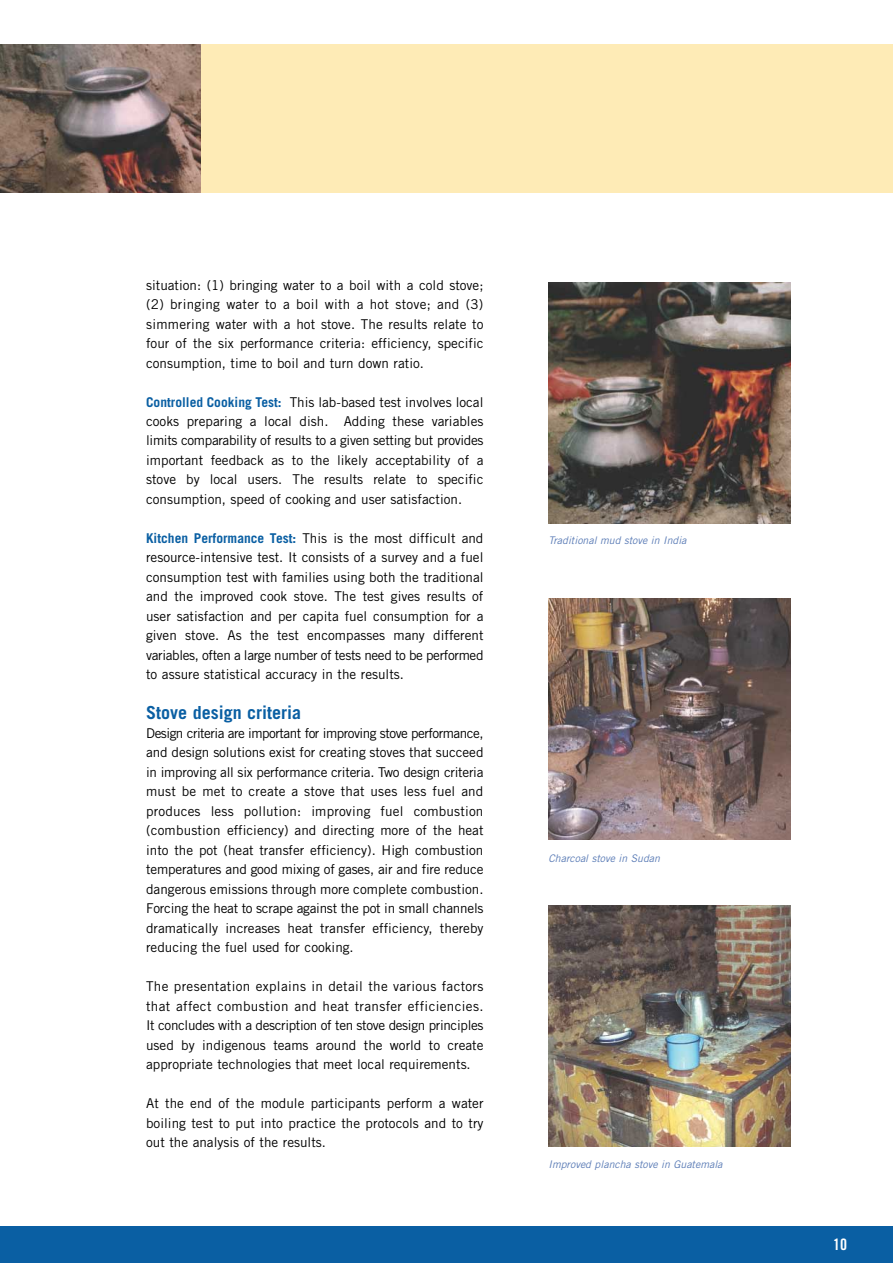
<style>
.page{position:relative;width:893px;height:1263px;background:#fff}
.page>*{position:absolute;margin:0;border:0;box-sizing:border-box;transform-origin:0 0}
.t1{font:700 18px "Trade Gothic";color:#0a5fa3}
.t2{font:15.75px "Trade Gothic Bold Cond Twenty";color:#fff}
.t3{font:13.5px/19.5px "Trade Gothic";color:#000;text-align:justify}
.t4{font:italic 10.5px "Trade Gothic";color:#5b7cb6}
.s1{font-weight:700;color:#0a5fa3}
</style>
<div class="page">
<div style="left:0;top:1227px;width:892px;height:36px;background:#0a5fa3"></div>
<div style="left:0;top:44px;width:892px;height:149px;background:#feebb6"></div>
<img style="left:549px;top:599px;width:241px;height:241px">
<img style="left:549px;top:905px;width:241px;height:242px">
<img style="left:0;top:44px;width:201px;height:149px">
<img style="left:549px;top:282px;width:241px;height:241px">
<p class="t3" style="left:146px;top:276px;width:339px">situation: (1) bringing water to a boil with a cold stove; (2) bringing water to a boil with a hot stove; and (3) simmering water with a hot stove. The results relate to four of the six performance criteria: efficiency, specific consumption, time to boil and turn down ratio.</p>
<p class="t3" style="left:146px;top:393px;width:339px"><span class="s1">Controlled Cooking Test:</span> This lab-based test involves local cooks preparing a local dish. Adding these variables limits comparability of results to a given setting but provides important feedback as to the likely acceptability of a stove by local users. The results relate to specific consumption, speed of cooking and user satisfaction.</p>
<p class="t3" style="left:146px;top:530px;width:339px"><span class="s1">Kitchen Performance Test:</span> This is the most difficult and resource-intensive test. It consists of a survey and a fuel consumption test with families using both the traditional and the improved cook stove. The test gives results of user satisfaction and per capita fuel consumption for a given stove. As the test encompasses many different variables, often a large number of tests need to be performed to assure statistical accuracy in the results.</p>
<h1 class="t1" style="left:146px;top:706px;width:156px">Stove design criteria</h1>
<p class="t3" style="left:146px;top:725px;width:339px">Design criteria are important for improving stove performance, and design solutions exist for creating stoves that succeed in improving all six performance criteria. Two design criteria must be met to create a stove that uses less fuel and produces less pollution: improving fuel combustion (combustion efficiency) and directing more of the heat into the pot (heat transfer efficiency). High combustion temperatures and good mixing of gases, air and fire reduce dangerous emissions through more complete combustion.<br>Forcing the heat to scrape against the pot in small channels dramatically increases heat transfer efficiency, thereby reducing the fuel used for cooking.</p>
<p class="t3" style="left:146px;top:978px;width:339px">The presentation explains in detail the various factors that affect combustion and heat transfer efficiencies.<br>It concludes with a description of ten stove design principles used by indigenous teams around the world to create appropriate technologies that meet local requirements.</p>
<p class="t3" style="left:146px;top:1095px;width:339px">At the end of the module participants perform a water boiling test to put into practice the protocols and to try out the analysis of the results.</p>
<p class="t4" style="left:548px;top:537px;width:139px">Traditional mud stove in India</p>
<p class="t4" style="left:548px;top:855px;width:113px">Charcoal stove in Sudan</p>
<p class="t4" style="left:548px;top:1160px;width:175px">Improved plancha stove in Guatemala</p>
<p class="t2" style="left:833px;top:1239px;width:15px">10</p>
</div>
